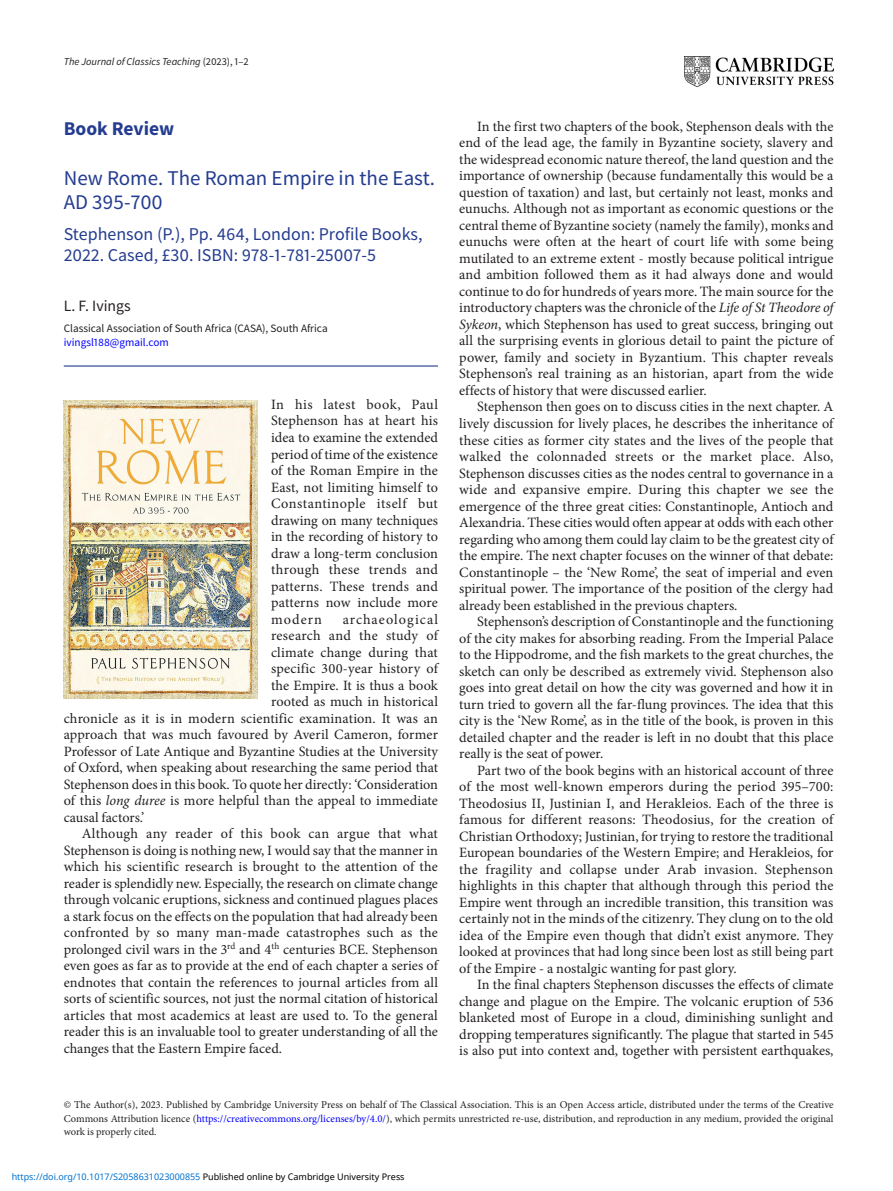
<style>
.page{position:relative;width:893px;height:1191px;background:#fff}
.page>*{position:absolute;margin:0;border:0;box-sizing:border-box;transform-origin:0 0}
.t1{font:21px/24px "Source Sans Pro";color:#243c90}
.t2{font:700 19.5px "Source Sans Pro";color:#243c90}
.t3{font:18px/21px "Source Sans Pro";color:#243c90}
.t4{font:15.75px "Source Sans Pro";color:#231f20}
.t5{font:14.25px/16.5px "Minion Pro";color:#231f20;text-align:justify}
.t6{font:14.25px "Minion Pro";letter-spacing:.02em;color:#231f20}
.t7{font:14.25px "Minion Pro";letter-spacing:.075em;color:#231f20}
.t8{font:11.25px "Source Sans Pro";color:#231f20}
.t9{font:11.25px "Source Sans Pro";color:#00f}
.t10{font:10.5px/13.5px "Minion Pro";letter-spacing:-.005em;color:#231f20;text-align:justify}
.t11{font:italic 10.5px "Source Sans Pro";color:#231f20}
.t12{font:9px "Noto Sans";color:#0172cf}
.s1{font-style:normal}
.s2{font-style:italic}
.s3{color:#00f}
.s4{color:#000}
</style>
<div class="page">
<img style="left:685px;top:57px;width:148px;height:30px">
<hr style="left:64px;top:365px;width:374px;height:1px;background:#243c90">
<img style="left:64px;top:400px;width:194px;height:298px">
<p class="t11" style="left:64px;top:54px;width:186px">The Journal of Classics Teaching <span class="s1">(2023), 1–2</span></p>
<h2 class="t2" style="left:64px;top:115px;width:112px">Book Review</h2>
<h1 class="t1" style="left:64px;top:165px;width:373px">New Rome. The Roman Empire in the East.<br>AD 395-700</h1>
<p class="t3" style="left:64px;top:223px;width:360px">Stephenson (P.), Pp. 464, London: Profile Books,<br>2022. Cased, £30. ISBN: 978-1-781-25007-5</p>
<p class="t4" style="left:64px;top:296px;width:68px">L. F. Ivings</p>
<p class="t8" style="left:64px;top:321px;width:265px">Classical Association of South Africa (CASA), South Africa</p>
<p class="t9" style="left:64px;top:335px;width:106px">ivingsl188@gmail.com</p>
<p class="t5" style="left:271px;top:396px;width:168px">In his latest book, Paul Stephenson has at heart his idea to examine the extended period of time of the existence of the Roman Empire in the East, not limiting himself to Constantinople itself but drawing on many techniques in the recording of history to draw a long-term conclusion through these trends and patterns. These trends and patterns now include more modern</p>
<p class="t7" style="left:343px;top:609px;width:97px">archaeological</p>
<p class="t5" style="left:271px;top:627px;width:168px">research and the study of</p>
<p class="t5" style="left:271px;top:644px;width:168px">climate change during that</p>
<p class="t5" style="left:271px;top:660px;width:168px">specific 300-year history of</p>
<p class="t5" style="left:271px;top:677px;width:168px">the Empire. It is thus a book</p>
<p class="t5" style="left:271px;top:693px;width:168px">rooted as much in historical</p>
<p class="t5" style="left:64px;top:710px;width:376px">chronicle as it is in modern scientific examination. It was an</p>
<p class="t5" style="left:64px;top:726px;width:376px">approach that was much favoured by Averil Cameron, former</p>
<p class="t5" style="left:64px;top:743px;width:376px">Professor of Late Antique and Byzantine Studies at the University</p>
<p class="t5" style="left:64px;top:759px;width:376px">of Oxford, when speaking about researching the same period that</p>
<p class="t5" style="left:64px;top:776px;width:376px">Stephenson does in this book. To quote her directly: ‘Consideration</p>
<p class="t5" style="left:64px;top:792px;width:376px">of this <span class="s2">long duree</span> is more helpful than the appeal to immediate</p>
<p class="t5" style="left:64px;top:809px;width:82px">causal factors.’</p>
<p class="t6" style="left:82px;top:824px;width:358px">Although any reader of this book can argue that what</p>
<p class="t5" style="left:64px;top:842px;width:376px">Stephenson is doing is nothing new, I would say that the manner in</p>
<p class="t5" style="left:64px;top:858px;width:376px">which his scientific research is brought to the attention of the</p>
<p class="t5" style="left:64px;top:875px;width:376px">reader is splendidly new. Especially, the research on climate change</p>
<p class="t5" style="left:64px;top:891px;width:376px">through volcanic eruptions, sickness and continued plagues places</p>
<p class="t5" style="left:64px;top:908px;width:376px">a stark focus on the effects on the population that had already been</p>
<p class="t5" style="left:64px;top:924px;width:376px">confronted by so many man-made catastrophes such as the</p>
<p class="t5" style="left:64px;top:941px;width:376px">prolonged civil wars in the 3<sup>rd</sup> and 4<sup>th</sup> centuries BCE. Stephenson</p>
<p class="t5" style="left:64px;top:957px;width:376px">even goes as far as to provide at the end of each chapter a series of</p>
<p class="t5" style="left:64px;top:974px;width:376px">endnotes that contain the references to journal articles from all</p>
<p class="t5" style="left:64px;top:990px;width:376px">sorts of scientific sources, not just the normal citation of historical</p>
<p class="t5" style="left:64px;top:1007px;width:376px">articles that most academics at least are used to. To the general</p>
<p class="t5" style="left:64px;top:1023px;width:376px">reader this is an invaluable tool to greater understanding of all the</p>
<p class="t5" style="left:64px;top:1040px;width:220px">changes that the Eastern Empire faced.</p>
<p class="t5" style="left:459px;top:118px;width:376px;text-indent:18px">In the first two chapters of the book, Stephenson deals with the end of the lead age, the family in Byzantine society, slavery and the widespread economic nature thereof, the land question and the importance of ownership (because fundamentally this would be a question of taxation) and last, but certainly not least, monks and eunuchs. Although not as important as economic questions or the central theme of Byzantine society (namely the family), monks and eunuchs were often at the heart of court life with some being mutilated to an extreme extent - mostly because political intrigue and ambition followed them as it had always done and would continue to do for hundreds of years more. The main source for the introductory chapters was the chronicle of the <span class="s2">Life of St Theodore of Sykeon</span>, which Stephenson has used to great success, bringing out all the surprising events in glorious detail to paint the picture of power, family and society in Byzantium. This chapter reveals Stephenson’s real training as an historian, apart from the wide effects of history that were discussed earlier.</p>
<p class="t5" style="left:459px;top:399px;width:376px;text-indent:18px">Stephenson then goes on to discuss cities in the next chapter. A lively discussion for lively places, he describes the inheritance of these cities as former city states and the lives of the people that walked the colonnaded streets or the market place. Also, Stephenson discusses cities as the nodes central to governance in a wide and expansive empire. During this chapter we see the emergence of the three great cities: Constantinople, Antioch and Alexandria. These cities would often appear at odds with each other regarding who among them could lay claim to be the greatest city of the empire. The next chapter focuses on the winner of that debate:<br>Constantinople – the ‘New Rome’, the seat of imperial and even spiritual power. The importance of the position of the clergy had already been established in the previous chapters.</p>
<p class="t5" style="left:459px;top:613px;width:376px;text-indent:18px">Stephenson’s description of Constantinople and the functioning of the city makes for absorbing reading. From the Imperial Palace to the Hippodrome, and the fish markets to the great churches, the sketch can only be described as extremely vivid. Stephenson also goes into great detail on how the city was governed and how it in turn tried to govern all the far-flung provinces. The idea that this city is the ‘New Rome’, as in the title of the book, is proven in this detailed chapter and the reader is left in no doubt that this place really is the seat of power.</p>
<p class="t5" style="left:459px;top:762px;width:376px;text-indent:18px">Part two of the book begins with an historical account of three of the most well-known emperors during the period 395–700:<br>Theodosius II, Justinian I, and Herakleios. Each of the three is famous for different reasons: Theodosius, for the creation of Christian Orthodoxy; Justinian, for trying to restore the traditional European boundaries of the Western Empire; and Herakleios, for the fragility and collapse under Arab invasion. Stephenson highlights in this chapter that although through this period the Empire went through an incredible transition, this transition was certainly not in the minds of the citizenry. They clung on to the old idea of the Empire even though that didn’t exist anymore. They looked at provinces that had long since been lost as still being part of the Empire - a nostalgic wanting for past glory.</p>
<p class="t5" style="left:459px;top:976px;width:376px;text-indent:18px">In the final chapters Stephenson discusses the effects of climate change and plague on the Empire. The volcanic eruption of 536 blanketed most of Europe in a cloud, diminishing sunlight and dropping temperatures significantly. The plague that started in 545 is also put into context and, together with persistent earthquakes,</p>
<p class="t10" style="left:64px;top:1098px;width:771px">© The Author(s), 2023. Published by Cambridge University Press on behalf of The Classical Association. This is an Open Access article, distributed under the terms of the Creative Commons Attribution licence (<span class="s3">https://creativecommons.org/licenses/by/4.0/</span>), which permits unrestricted re-use, distribution, and reproduction in any medium, provided the original work is properly cited.</p>
<p class="t12" style="left:12px;top:1170px;width:394px">https://doi.org/10.1017/S2058631023000855 <span class="s4">Published online by Cambridge University Press</span></p>
</div>
